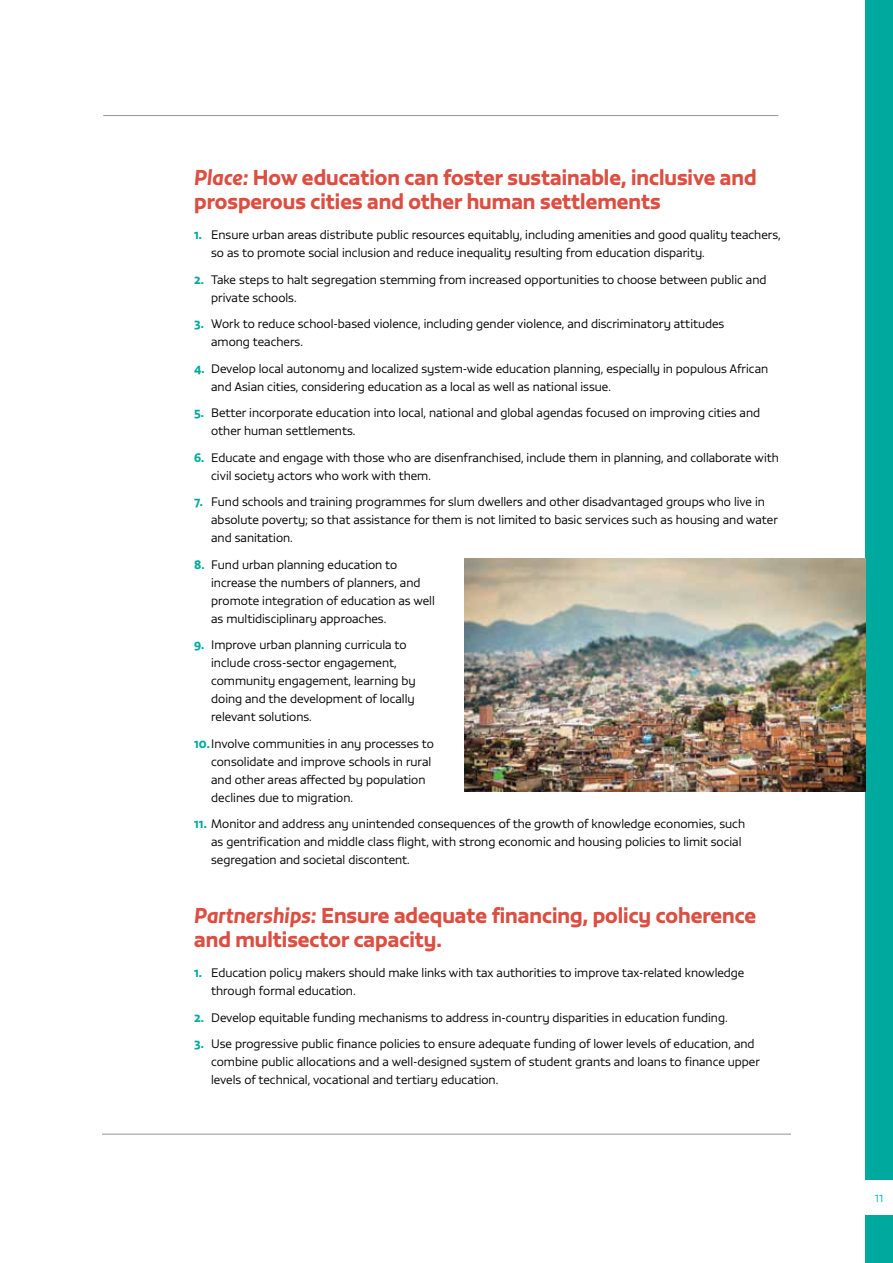
<style>
.page{position:relative;width:893px;height:1263px;background:#fff}
.page>*{position:absolute;margin:0;border:0;box-sizing:border-box;transform-origin:0 0}
.t1{font:21px/24px "Vita Std Bld";color:#dc4e41}
.t2{font:300 12px/18px "Vita Std";color:#000}
.t3{font:300 12px "Vita Std";color:#00b6bd}
.s1{font-family:"Vita Std Bld Ita"}
.s2{font-family:"Vita Std Bld";font-weight:400;color:#00a99d}
</style>
<div class="page">
<div style="left:865px;top:0;width:28px;height:1263px;background:#00a99d"></div>
<div style="left:856px;top:1180px;width:37px;height:35px;background:#fff"></div>
<hr style="left:102px;top:1134px;width:689px;height:1px;background:#939598">
<hr style="left:103px;top:115px;width:675px;height:1px;background:#939598">
<img style="left:464px;top:559px;width:401px;height:232px">
<h1 class="t1" style="left:194px;top:164px;width:564px"><span class="s1">Place:</span> How education can foster sustainable, inclusive and prosperous cities and other human settlements</h1>
<p class="t2" style="left:211px;top:226px;width:571px;text-indent:-17px"><span class="s2">1.</span> Ensure urban areas distribute public resources equitably, including amenities and good quality teachers, so as to promote social inclusion and reduce inequality resulting from education disparity.</p>
<p class="t2" style="left:211px;top:270px;width:557px;text-indent:-17px"><span class="s2">2.</span> Take steps to halt segregation stemming from increased opportunities to choose between public and private schools.</p>
<p class="t2" style="left:211px;top:315px;width:515px;text-indent:-17px"><span class="s2">3.</span> Work to reduce school-based violence, including gender violence, and discriminatory attitudes among teachers.</p>
<p class="t2" style="left:211px;top:359px;width:559px;text-indent:-17px"><span class="s2">4.</span> Develop local autonomy and localized system-wide education planning, especially in populous African and Asian cities, considering education as a local as well as national issue.</p>
<p class="t2" style="left:211px;top:404px;width:550px;text-indent:-17px"><span class="s2">5.</span> Better incorporate education into local, national and global agendas focused on improving cities and other human settlements.</p>
<p class="t2" style="left:211px;top:448px;width:569px;text-indent:-17px"><span class="s2">6.</span> Educate and engage with those who are disenfranchised, include them in planning, and collaborate with civil society actors who work with them.</p>
<p class="t2" style="left:211px;top:493px;width:568px;text-indent:-17px"><span class="s2">7.</span> Fund schools and training programmes for slum dwellers and other disadvantaged groups who live in absolute poverty; so that assistance for them is not limited to basic services such as housing and water and sanitation.</p>
<p class="t2" style="left:211px;top:555px;width:225px;text-indent:-17px"><span class="s2">8.</span> Fund urban planning education to increase the numbers of planners, and promote integration of education as well as multidisciplinary approaches.</p>
<p class="t2" style="left:211px;top:636px;width:206px;text-indent:-17px"><span class="s2">9.</span> Improve urban planning curricula to include cross-sector engagement, community engagement, learning by doing and the development of locally relevant solutions.</p>
<p class="t2" style="left:211px;top:734px;width:224px;text-indent:-17px"><span class="s2">10.</span>Involve communities in any processes to consolidate and improve schools in rural and other areas affected by population declines due to migration.</p>
<p class="t2" style="left:211px;top:815px;width:535px;text-indent:-17px"><span class="s2">11.</span> Monitor and address any unintended consequences of the growth of knowledge economies, such as gentrification and middle class flight, with strong economic and housing policies to limit social segregation and societal discontent.</p>
<h1 class="t1" style="left:194px;top:902px;width:563px"><span class="s1">Partnerships:</span> Ensure adequate financing, policy coherence and multisector capacity.</h1>
<p class="t2" style="left:211px;top:964px;width:535px;text-indent:-17px"><span class="s2">1.</span> Education policy makers should make links with tax authorities to improve tax-related knowledge through formal education.</p>
<p class="t2" style="left:194px;top:1008px;width:535px"><span class="s2">2.</span> Develop equitable funding mechanisms to address in-country disparities in education funding.</p>
<p class="t2" style="left:211px;top:1035px;width:550px;text-indent:-17px"><span class="s2">3.</span> Use progressive public finance policies to ensure adequate funding of lower levels of education, and combine public allocations and a well-designed system of student grants and loans to finance upper levels of technical, vocational and tertiary education.</p>
<p class="t3" style="left:875px;top:1189px;width:10px">11</p>
</div>
